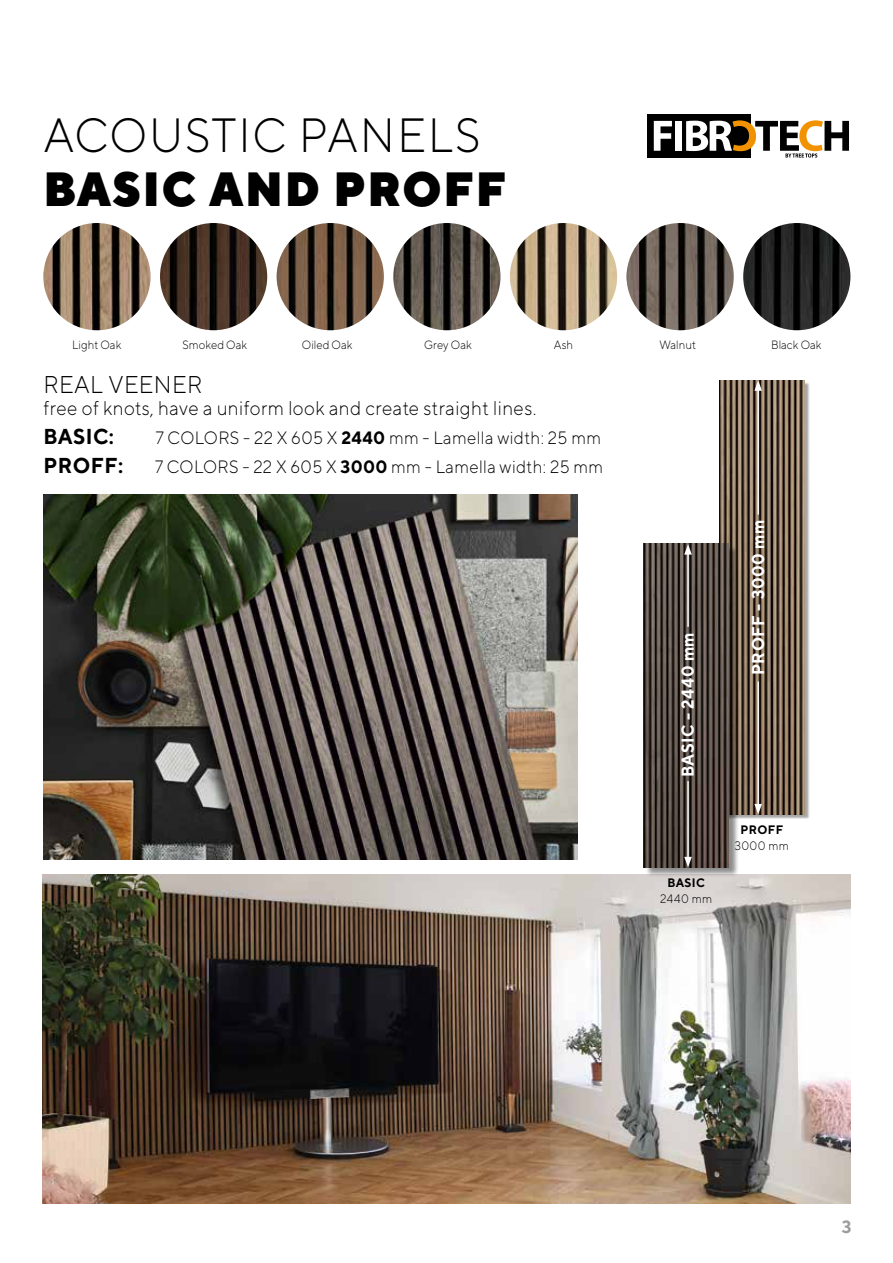
<style>
.page{position:relative;width:893px;height:1263px;background:#fff}
.page>*{position:absolute;margin:0;border:0;box-sizing:border-box;transform-origin:0 0}
.t1{font:300 48px "TT Norms";letter-spacing:.04em;color:#000;scale:.95 1}
.t2{font:900 48px "TT Norms";letter-spacing:.04em;color:#000;scale:.95 1}
.t3{font:300 24.15px "TT Norms";letter-spacing:.02em;color:#000;scale:.95 1}
.t4{font:700 21.6px "TT Norms";letter-spacing:.02em;color:#000;scale:.95 1}
.t5{font:300 19.8px "TT Norms";letter-spacing:.02em;color:#000;scale:.95 1}
.t6{font:300 17.85px "TT Norms";letter-spacing:.02em;color:#000;scale:.95 1}
.t7{font:700 17.7px "TT Norms";color:#9d9d9c;scale:.95 1}
.t8{font:700 17.25px "TT Norms";letter-spacing:.03em;color:#fff;scale:.95 1}
.t9{font:300 12.3px "TT Norms";letter-spacing:.03em;color:#000;scale:.95 1}
.t10{font:700 12.3px "TT Norms";letter-spacing:.03em;color:#000;scale:.95 1}
.t11{font:300 12px "TT Norms";color:#000;scale:.95 1}
.s1{font-weight:700}
</style>
<div class="page">
<img style="left:393px;top:223px;width:107px;height:107px;border-radius:54px">
<img style="left:510px;top:223px;width:107px;height:107px;border-radius:54px">
<img style="left:627px;top:223px;width:107px;height:107px;border-radius:54px">
<img style="left:743px;top:223px;width:107px;height:107px;border-radius:54px">
<img style="left:43px;top:223px;width:108px;height:107px;border-radius:54px">
<img style="left:160px;top:223px;width:107px;height:107px;border-radius:54px">
<img style="left:277px;top:223px;width:107px;height:107px;border-radius:54px">
<img style="left:43px;top:494px;width:534px;height:365px">
<img style="left:43px;top:875px;width:807px;height:328px">
<div style="left:720px;top:382px;width:89px;height:437px;background:#000;opacity:.35"></div>
<img style="left:719px;top:381px;width:85px;height:433px">
<hr style="left:757px;top:388px;width:2px;height:127px;background:#fff">
<svg style="left:754px;top:380px;width:8px;height:11px"></svg>
<hr style="left:757px;top:681px;width:2px;height:125px;background:#fff">
<svg style="left:754px;top:804px;width:8px;height:10px"></svg>
<div style="left:645px;top:545px;width:94px;height:333px;background:#000;opacity:.45"></div>
<img style="left:643px;top:544px;width:86px;height:323px">
<hr style="left:687px;top:552px;width:2px;height:75px;background:#fff">
<svg style="left:684px;top:544px;width:8px;height:11px"></svg>
<hr style="left:687px;top:781px;width:2px;height:78px;background:#fff">
<svg style="left:684px;top:857px;width:8px;height:10px"></svg>
<div style="left:647px;top:115px;width:104px;height:43px;background:#000"></div>
<svg style="left:654px;top:121px;width:18px;height:30px"></svg>
<div style="left:675px;top:121px;width:7px;height:30px;background:#fff"></div>
<svg style="left:686px;top:120px;width:163px;height:38px"></svg>
<h1 class="t1" style="left:43px;top:106px;width:462px">ACOUSTIC PANELS</h1>
<h1 class="t2" style="left:43px;top:157px;width:489px">BASIC AND PROFF</h1>
<p class="t11" style="left:72px;top:337px;width:53px">Light Oak</p>
<p class="t11" style="left:182px;top:337px;width:69px">Smoked Oak</p>
<p class="t11" style="left:302px;top:337px;width:55px">Oiled Oak</p>
<p class="t11" style="left:424px;top:337px;width:52px">Grey Oak</p>
<p class="t11" style="left:554px;top:337px;width:22px">Ash</p>
<p class="t11" style="left:659px;top:337px;width:40px">Walnut</p>
<p class="t11" style="left:771px;top:337px;width:54px">Black Oak</p>
<h2 class="t3" style="left:44px;top:370px;width:169px">REAL VEENER</h2>
<p class="t5" style="left:44px;top:395px;width:520px">free of knots, have a uniform look and create straight lines.</p>
<p class="t4" style="left:44px;top:422px;width:76px">BASIC:</p>
<p class="t6" style="left:156px;top:426px;width:470px">7 COLORS - 22 X 605 X <span class="s1">2440</span> mm - Lamella width: 25 mm</p>
<p class="t4" style="left:44px;top:452px;width:85px">PROFF:</p>
<p class="t6" style="left:155px;top:456px;width:473px">7 COLORS - 22 X 605 X <span class="s1">3000</span> mm - Lamella width: 25 mm</p>
<p class="t8" style="left:677px;top:777px;width:154px;rotate:-90deg">BASIC - 2440 mm</p>
<p class="t10" style="left:667px;top:875px;width:41px">BASIC</p>
<p class="t9" style="left:660px;top:891px;width:56px">2440 mm</p>
<p class="t8" style="left:747px;top:675px;width:165px;rotate:-90deg">PROFF - 3000 mm</p>
<p class="t10" style="left:740px;top:822px;width:46px">PROFF</p>
<p class="t9" style="left:735px;top:838px;width:58px">3000 mm</p>
<p class="t7" style="left:842px;top:1216px;width:12px">3</p>
</div>
